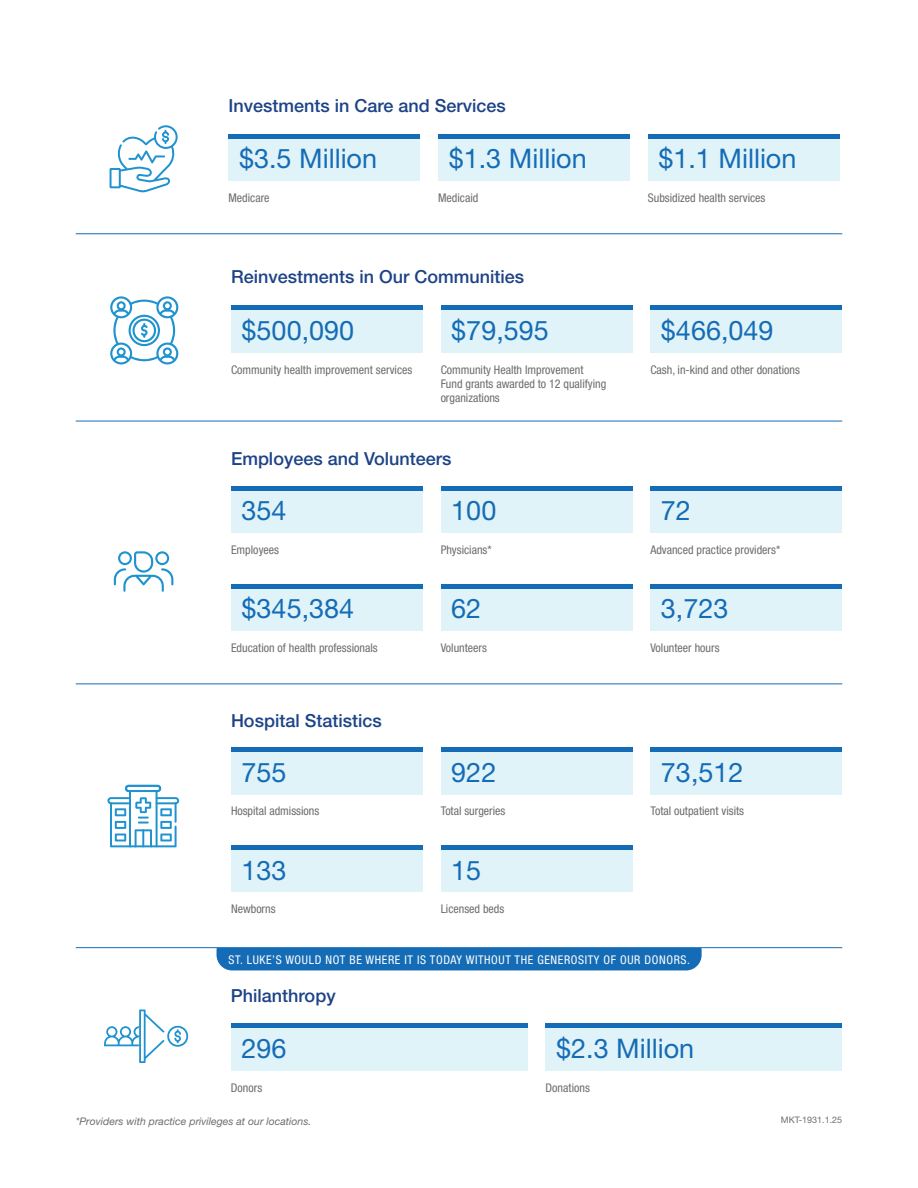
<style>
.page{position:relative;width:918px;height:1188px;background:#fff}
.page>*{position:absolute;margin:0;border:0;box-sizing:border-box;transform-origin:0 0}
.t1{font:27px "Helvetica Neue LT Pro";color:#156cb6}
.t2{font:500 18px "Helvetica Neue LT Pro";color:#1d4387}
.t3{font:condensed 12px/14.4px "Helvetica Neue LT Pro";color:#6c6d70}
.t4{font:condensed 12px "Helvetica Neue LT Pro";letter-spacing:.05em;color:#fff}
.t5{font:italic 10.5px "Helvetica Neue LT Pro";color:#6c6d70}
.t6{font:9px "Helvetica Neue LT Pro";color:#6c6d70}
</style>
<div class="page">
<div style="left:228px;top:138px;width:192px;height:43px;background:#dff3f8"></div>
<hr style="left:228px;top:134px;width:192px;height:4px;background:#156cb6">
<div style="left:438px;top:138px;width:192px;height:43px;background:#dff3f8"></div>
<hr style="left:438px;top:134px;width:192px;height:4px;background:#156cb6">
<div style="left:648px;top:138px;width:192px;height:43px;background:#dff3f8"></div>
<hr style="left:648px;top:134px;width:192px;height:4px;background:#156cb6">
<div style="left:231px;top:310px;width:192px;height:43px;background:#dff3f8"></div>
<div style="left:231px;top:305px;width:192px;height:5px;background:#156cb6"></div>
<div style="left:441px;top:310px;width:192px;height:43px;background:#dff3f8"></div>
<div style="left:441px;top:305px;width:192px;height:5px;background:#156cb6"></div>
<div style="left:650px;top:310px;width:192px;height:43px;background:#dff3f8"></div>
<div style="left:650px;top:305px;width:192px;height:5px;background:#156cb6"></div>
<div style="left:231px;top:490px;width:192px;height:43px;background:#dff3f8"></div>
<div style="left:441px;top:490px;width:192px;height:43px;background:#dff3f8"></div>
<div style="left:650px;top:490px;width:192px;height:43px;background:#dff3f8"></div>
<div style="left:231px;top:588px;width:192px;height:43px;background:#dff3f8"></div>
<hr style="left:231px;top:584px;width:192px;height:4px;background:#156cb6">
<div style="left:441px;top:588px;width:192px;height:43px;background:#dff3f8"></div>
<hr style="left:441px;top:584px;width:192px;height:4px;background:#156cb6">
<div style="left:650px;top:588px;width:192px;height:43px;background:#dff3f8"></div>
<hr style="left:650px;top:584px;width:192px;height:4px;background:#156cb6">
<div style="left:231px;top:752px;width:192px;height:42px;background:#dff3f8"></div>
<div style="left:231px;top:747px;width:192px;height:5px;background:#156cb6"></div>
<div style="left:441px;top:752px;width:192px;height:42px;background:#dff3f8"></div>
<div style="left:441px;top:747px;width:192px;height:5px;background:#156cb6"></div>
<div style="left:650px;top:752px;width:192px;height:42px;background:#dff3f8"></div>
<div style="left:650px;top:747px;width:192px;height:5px;background:#156cb6"></div>
<div style="left:231px;top:850px;width:192px;height:42px;background:#dff3f8"></div>
<div style="left:231px;top:845px;width:192px;height:5px;background:#156cb6"></div>
<div style="left:441px;top:850px;width:192px;height:42px;background:#dff3f8"></div>
<div style="left:441px;top:845px;width:192px;height:5px;background:#156cb6"></div>
<div style="left:231px;top:1028px;width:297px;height:42px;background:#dff3f8"></div>
<div style="left:231px;top:1023px;width:297px;height:5px;background:#156cb6"></div>
<div style="left:546px;top:1028px;width:296px;height:42px;background:#dff3f8"></div>
<div style="left:546px;top:1023px;width:296px;height:5px;background:#156cb6"></div>
<svg style="left:104px;top:1010px;width:84px;height:53px"></svg>
<svg style="left:107px;top:785px;width:72px;height:62px"></svg>
<hr style="left:76px;top:234px;width:766px;height:1px;background:#156cb6">
<hr style="left:76px;top:421px;width:766px;height:1px;background:#156cb6">
<hr style="left:76px;top:684px;width:766px;height:1px;background:#156cb6">
<svg style="left:110px;top:125px;width:68px;height:67px"></svg>
<svg style="left:110px;top:296px;width:68px;height:68px"></svg>
<svg style="left:114px;top:551px;width:59px;height:41px"></svg>
<hr style="left:650px;top:486px;width:192px;height:4px;background:#156cb6">
<hr style="left:441px;top:486px;width:192px;height:4px;background:#156cb6">
<hr style="left:231px;top:486px;width:192px;height:4px;background:#156cb6">
<div style="left:217px;top:935px;width:485px;height:35px;background:#156cb6;border-radius:16px"></div>
<div style="left:210px;top:924px;width:506px;height:24px;background:#fff"></div>
<hr style="left:76px;top:947px;width:766px;height:1px;background:#156cb6">
<p class="t2" style="left:228px;top:94px;width:279px">Investments in Care and Services</p>
<p class="t1" style="left:239px;top:142px;width:140px">$3.5 Million</p>
<p class="t3" style="left:228px;top:190px;width:43px">Medicare</p>
<p class="t1" style="left:449px;top:142px;width:140px">$1.3 Million</p>
<p class="t3" style="left:438px;top:190px;width:42px">Medicaid</p>
<p class="t2" style="left:231px;top:266px;width:295px">Reinvestments in Our Communities</p>
<p class="t1" style="left:242px;top:314px;width:114px">$500,090</p>
<p class="t3" style="left:231px;top:362px;width:183px">Community health improvement services</p>
<p class="t1" style="left:451px;top:314px;width:99px">$79,595</p>
<p class="t3" style="left:441px;top:362px;width:167px">Community Health Improvement<br>Fund grants awarded to 12 qualifying organizations</p>
<p class="t2" style="left:231px;top:448px;width:222px">Employees and Volunteers</p>
<p class="t1" style="left:242px;top:494px;width:47px">354</p>
<p class="t3" style="left:231px;top:542px;width:50px">Employees</p>
<p class="t1" style="left:451px;top:494px;width:47px">100</p>
<p class="t3" style="left:441px;top:542px;width:53px">Physicians*</p>
<p class="t1" style="left:242px;top:592px;width:114px">$345,384</p>
<p class="t3" style="left:231px;top:640px;width:148px">Education of health professionals</p>
<p class="t2" style="left:231px;top:709px;width:152px">Hospital Statistics</p>
<p class="t1" style="left:242px;top:755px;width:47px">755</p>
<p class="t3" style="left:231px;top:804px;width:90px">Hospital admissions</p>
<p class="t1" style="left:451px;top:592px;width:32px">62</p>
<p class="t3" style="left:441px;top:640px;width:48px">Volunteers</p>
<p class="t1" style="left:451px;top:755px;width:47px">922</p>
<p class="t3" style="left:441px;top:804px;width:66px">Total surgeries</p>
<p class="t1" style="left:242px;top:853px;width:47px">133</p>
<p class="t1" style="left:451px;top:853px;width:32px">15</p>
<p class="t3" style="left:231px;top:902px;width:46px">Newborns</p>
<p class="t3" style="left:441px;top:902px;width:65px">Licensed beds</p>
<p class="t1" style="left:658px;top:142px;width:140px">$1.1 Million</p>
<p class="t3" style="left:648px;top:190px;width:119px">Subsidized health services</p>
<p class="t1" style="left:661px;top:314px;width:114px">$466,049</p>
<p class="t3" style="left:650px;top:362px;width:151px">Cash, in-kind and other donations</p>
<p class="t1" style="left:661px;top:494px;width:32px">72</p>
<p class="t3" style="left:650px;top:542px;width:131px">Advanced practice providers*</p>
<p class="t1" style="left:661px;top:592px;width:69px">3,723</p>
<p class="t3" style="left:650px;top:640px;width:71px">Volunteer hours</p>
<p class="t1" style="left:661px;top:755px;width:84px">73,512</p>
<p class="t3" style="left:650px;top:804px;width:95px">Total outpatient visits</p>
<p class="t4" style="left:229px;top:953px;width:463px">ST. LUKE’S WOULD NOT BE WHERE IT IS TODAY WITHOUT THE GENEROSITY OF OUR DONORS.</p>
<p class="t2" style="left:231px;top:985px;width:106px">Philanthropy</p>
<p class="t1" style="left:242px;top:1031px;width:47px">296</p>
<p class="t1" style="left:556px;top:1031px;width:140px">$2.3 Million</p>
<p class="t3" style="left:546px;top:1080px;width:46px">Donations</p>
<p class="t3" style="left:231px;top:1080px;width:33px">Donors</p>
<p class="t5" style="left:76px;top:1114px;width:237px">*Providers with practice privileges at our locations.</p>
<p class="t6" style="left:781px;top:1115px;width:63px">MKT-1931.1.25</p>
</div>
